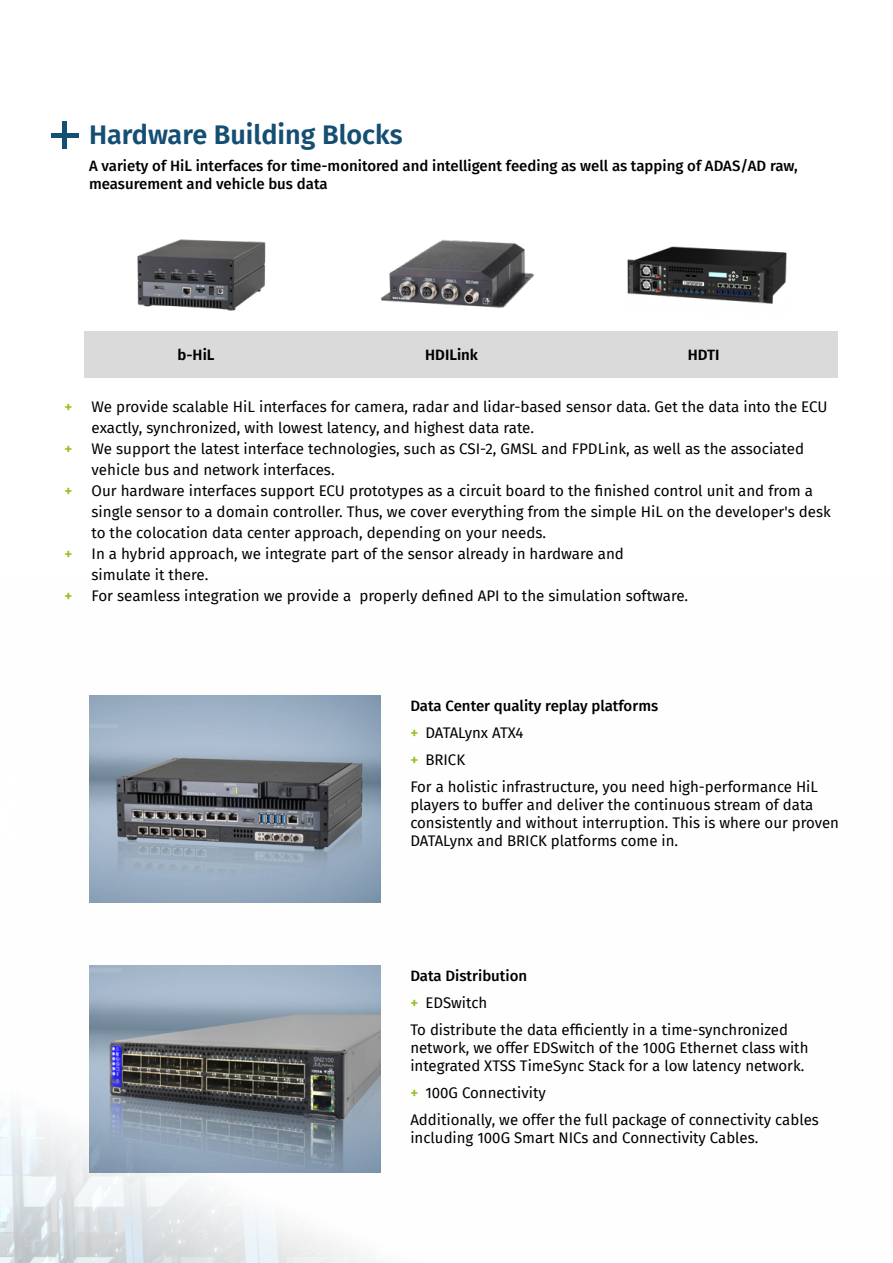
<style>
.page{position:relative;width:893px;height:1263px;background:#fff}
.page>*{position:absolute;margin:0;border:0;box-sizing:border-box;transform-origin:0 0}
.t1{font:600 27px "Fira Sans";color:#144e73}
.t2{font:15px/27px "Fira Sans";color:#000}
.t3{font:500 15px/18px "Fira Sans";color:#000}
.t4{font:600 15px "Fira Sans";color:#000}
.t5{font:600 15px "Fira Sans";color:#95c11f}
.s1{font-weight:500}
.s2{font-weight:600;color:#95c11f}
</style>
<div class="page">
<div style="left:85px;top:331px;width:254px;height:47px;background:#dadada"></div>
<div style="left:592px;top:331px;width:245px;height:47px;background:#dadada"></div>
<div style="left:338px;top:331px;width:254px;height:47px;background:#dadada"></div>
<img style="left:137px;top:239px;width:129px;height:72px">
<img style="left:381px;top:239px;width:153px;height:69px">
<img style="left:627px;top:246px;width:160px;height:58px">
<img style="left:0;top:695px;width:381px;height:568px">
<div style="left:62px;top:121px;width:5px;height:28px;background:#144e73"></div>
<hr style="left:51px;top:133px;width:27px;height:4px;background:#144e73">
<h1 class="t1" style="left:89px;top:112px;width:315px">Hardware Building Blocks</h1>
<p class="t3" style="left:89px;top:156px;width:710px">A variety of HiL interfaces for time-monitored and intelligent feeding as well as tapping of ADAS/AD raw, measurement and vehicle bus data</p>
<p class="t4" style="left:178px;top:342px;width:38px">b-HiL</p>
<p class="t4" style="left:425px;top:342px;width:54px">HDILink</p>
<p class="t4" style="left:688px;top:342px;width:33px">HDTI</p>
<p class="t5" style="left:65px;top:394px;width:9px">+</p>
<p class="t2" style="left:92px;top:396px;width:737px;line-height:21px">We provide scalable HiL interfaces for camera, radar and lidar-based sensor data. Get the data into the ECU exactly, synchronized, with lowest latency, and highest data rate.</p>
<p class="t5" style="left:65px;top:436px;width:9px">+</p>
<p class="t2" style="left:92px;top:438px;width:714px;line-height:21px">We support the latest interface technologies, such as CSI-2, GMSL and FPDLink, as well as the associated vehicle bus and network interfaces.</p>
<p class="t5" style="left:65px;top:478px;width:9px">+</p>
<p class="t2" style="left:92px;top:480px;width:741px;line-height:21px">Our hardware interfaces support ECU prototypes as a circuit board to the finished control unit and from a single sensor to a domain controller. Thus, we cover everything from the simple HiL on the developer's desk to the colocation data center approach, depending on your needs.</p>
<p class="t5" style="left:65px;top:541px;width:9px">+</p>
<p class="t2" style="left:92px;top:543px;width:534px;line-height:21px">In a hybrid approach, we integrate part of the sensor already in hardware and simulate it there.</p>
<p class="t5" style="left:65px;top:583px;width:9px">+</p>
<p class="t2" style="left:92px;top:582px;width:598px">For seamless integration we provide a properly defined API to the simulation software.</p>
<p class="t2" style="left:410px;top:692px;width:409px"><span class="s1">Data Center quality replay platforms<br></span><span class="s2">+</span> DATALynx ATX4<br><span class="s2">+</span> BRICK<br>For a holistic infrastructure, you need high-performance HiL</p>
<p class="t2" style="left:410px;top:795px;width:430px;line-height:18px">players to buffer and deliver the continuous stream of data consistently and without interruption. This is where our proven<br>DATALynx and BRICK platforms come in.</p>
<p class="t2" style="left:410px;top:962px;width:379px"><span class="s1">Data Distribution<br></span><span class="s2">+</span> EDSwitch<br>To distribute the data efficiently in a time-synchronized</p>
<p class="t2" style="left:410px;top:1038px;width:400px;line-height:18px">network, we offer EDSwitch of the 100G Ethernet class with integrated XTSS TimeSync Stack for a low latency network.</p>
<p class="t2" style="left:410px;top:1079px;width:410px"><span class="s2">+</span> 100G Connectivity<br>Additionally, we offer the full package of connectivity cables</p>
<p class="t2" style="left:410px;top:1124px;width:350px">including 100G Smart NICs and Connectivity Cables.</p>
</div>
